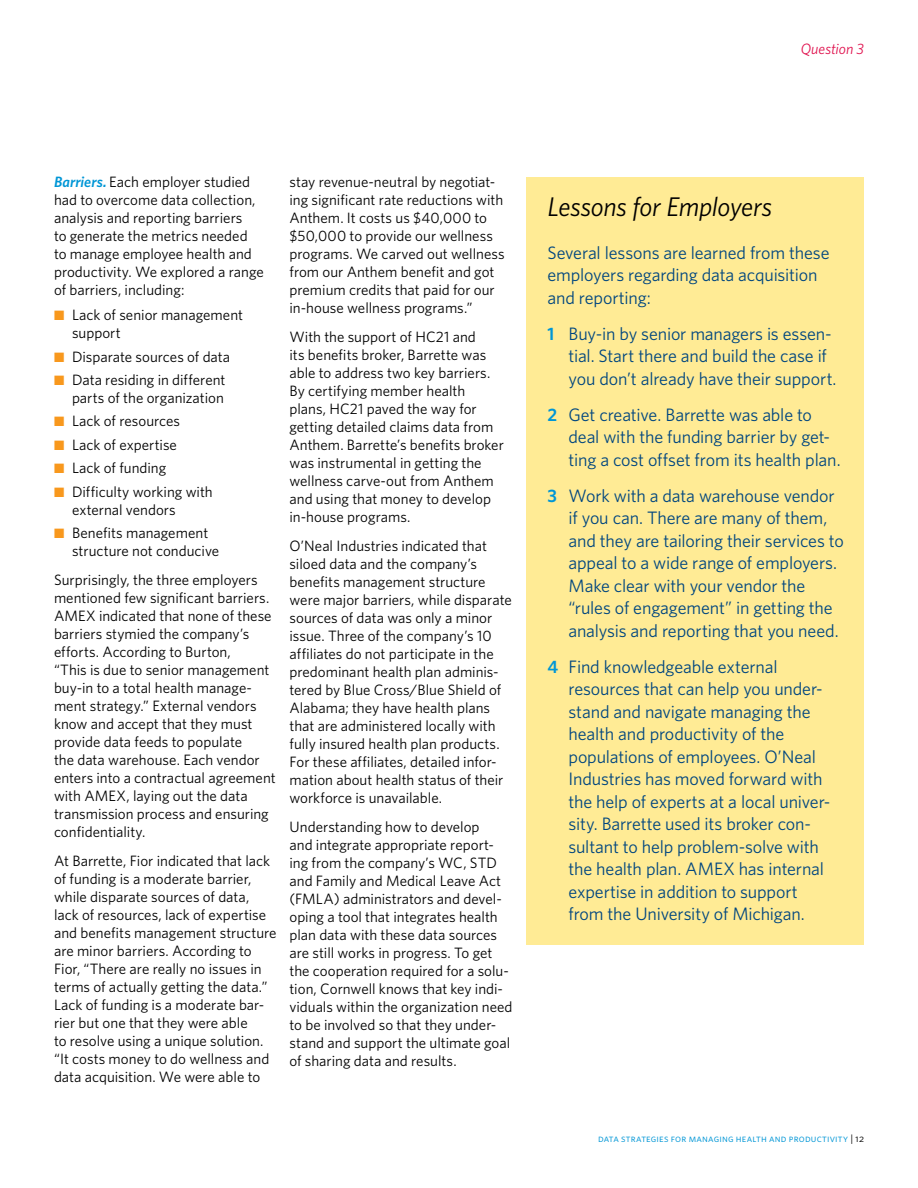
<style>
.page{position:relative;width:918px;height:1188px;background:#fff}
.page>*{position:absolute;margin:0;border:0;box-sizing:border-box;transform-origin:0 0}
.t1{font:italic 27px "Whitney";letter-spacing:-.01em;color:#000}
.t2{font:18px/22.5px "Whitney";letter-spacing:-.01em;color:#00467f}
.t3{font:15px/18px "Whitney";color:#000}
.t4{font:italic 15px "Whitney";color:#e0134f}
.t5{font:10.5px "Whitney Book SC";letter-spacing:.02em;color:#0096d6}
.s1{font-weight:600;font-style:italic;color:#0096d6}
.s2{color:#f8981d}
.s3{font-weight:600;color:#0096d6}
.s4{color:#000}
</style>
<div class="page">
<div style="left:526px;top:177px;width:338px;height:768px;background:#ffeb95"></div>
<p class="t4" style="left:801px;top:40px;width:65px">Question 3</p>
<p class="t3" style="left:54px;top:173px;width:211px"><span class="s1">Barriers.</span> Each employer studied had to overcome data collection, analysis and reporting barriers<br>to generate the metrics needed to manage employee health and productivity. We explored a range of barriers, including:</p>
<p class="t3" style="left:72px;top:306px;width:173px;text-indent:-18px"><span class="s2">■</span> Lack of senior management support</p>
<p class="t3" style="left:54px;top:347px;width:178px"><span class="s2">■</span> Disparate sources of data</p>
<p class="t3" style="left:54px;top:371px;width:173px;text-align:right"><span class="s2">■</span> Data residing in different parts of the organization</p>
<p class="t3" style="left:54px;top:412px;width:128px"><span class="s2">■</span> Lack of resources</p>
<p class="t3" style="left:54px;top:435px;width:124px"><span class="s2">■</span> Lack of expertise</p>
<p class="t3" style="left:54px;top:459px;width:114px"><span class="s2">■</span> Lack of funding</p>
<p class="t3" style="left:72px;top:482px;width:142px;text-indent:-18px"><span class="s2">■</span> Difficulty working with external vendors</p>
<p class="t3" style="left:72px;top:524px;width:149px;text-indent:-18px"><span class="s2">■</span> Benefits management structure not conducive</p>
<p class="t3" style="left:54px;top:570px;width:223px">Surprisingly, the three employers mentioned few significant barriers.<br>AMEX indicated that none of these barriers stymied the company’s efforts. According to Burton,<br>“This is due to senior management buy-in to a total health manage&shy;ment strategy.” External vendors know and accept that they must provide data feeds to populate<br>the data warehouse. Each vendor enters into a contractual agreement with AMEX, laying out the data transmission process and ensuring confidentiality.</p>
<p class="t3" style="left:54px;top:851px;width:224px">At Barrette, Fior indicated that lack of funding is a moderate barrier, while disparate sources of data, lack of resources, lack of expertise and benefits management structure are minor barriers. According to Fior, “There are really no issues in terms of actually getting the data.” Lack of funding is a moderate bar&shy;rier but one that they were able<br>to resolve using a unique solution. “It costs money to do wellness and data acquisition. We were able to</p>
<p class="t3" style="left:289px;top:173px;width:217px">stay revenue-neutral by negotiat&shy;ing significant rate reductions with<br>Anthem. It costs us $40,000 to $50,000 to provide our wellness programs. We carved out wellness from our Anthem benefit and got premium credits that paid for our in-house wellness programs.”</p>
<p class="t3" style="left:289px;top:328px;width:216px">With the support of HC21 and<br>its benefits broker, Barrette was able to address two key barriers.<br>By certifying member health plans, HC21 paved the way for getting detailed claims data from<br>Anthem. Barrette’s benefits broker was instrumental in getting the wellness carve-out from Anthem and using that money to develop in-house programs.</p>
<p class="t3" style="left:289px;top:537px;width:224px">O’Neal Industries indicated that siloed data and the company’s benefits management structure were major barriers, while disparate sources of data was only a minor issue. Three of the company’s 10 affiliates do not participate in the predominant health plan adminis&shy;tered by Blue Cross/Blue Shield of Alabama; they have health plans that are administered locally with fully insured health plan products.<br>For these affiliates, detailed infor&shy;mation about health status of their workforce is unavailable.</p>
<p class="t3" style="left:289px;top:817px;width:225px">Understanding how to develop<br>and integrate appropriate report&shy;ing from the company’s WC, STD and Family and Medical Leave Act (FMLA) administrators and devel&shy;oping a tool that integrates health plan data with these data sources are still works in progress. To get the cooperation required for a solu&shy;tion, Cornwell knows that key indi&shy;viduals within the organization need to be involved so that they under&shy;stand and support the ultimate goal of sharing data and results.</p>
<h1 class="t1" style="left:547px;top:190px;width:226px">Lessons for Employers</h1>
<p class="t2" style="left:547px;top:241px;width:284px">Several lessons are learned from these employers regarding data acquisition and reporting:</p>
<p class="t2" style="left:568px;top:322px;width:270px;text-indent:-21px"><span class="s3">1</span> Buy-in by senior managers is essen&shy;tial. Start there and build the case if you don’t already have their support.</p>
<p class="t2" style="left:568px;top:403px;width:274px;text-indent:-21px"><span class="s3">2</span> Get creative. Barrette was able to deal with the funding barrier by get&shy;ting a cost offset from its health plan.</p>
<p class="t2" style="left:568px;top:484px;width:277px;text-indent:-21px"><span class="s3">3</span> Work with a data warehouse vendor if you can. There are many of them, and they are tailoring their services to appeal to a wide range of employers.<br>Make clear with your vendor the “rules of engagement” in getting the analysis and reporting that you need.</p>
<p class="t2" style="left:568px;top:655px;width:263px;text-indent:-21px"><span class="s3">4</span> Find knowledgeable external resources that can help you under&shy;stand and navigate managing the health and productivity of the<br>popu- lations of employees. O’Neal Industries has moved forward with the help of experts at a local univer&shy;sity. Barrette used its broker con&shy;sultant to help problem-solve with the health plan. AMEX has internal expertise in addition to support from the University of Michigan.</p>
<p class="t5" style="left:598px;top:1132px;width:267px">data strategies for managing health and productivity <span class="s4">| 12</span></p>
</div>
